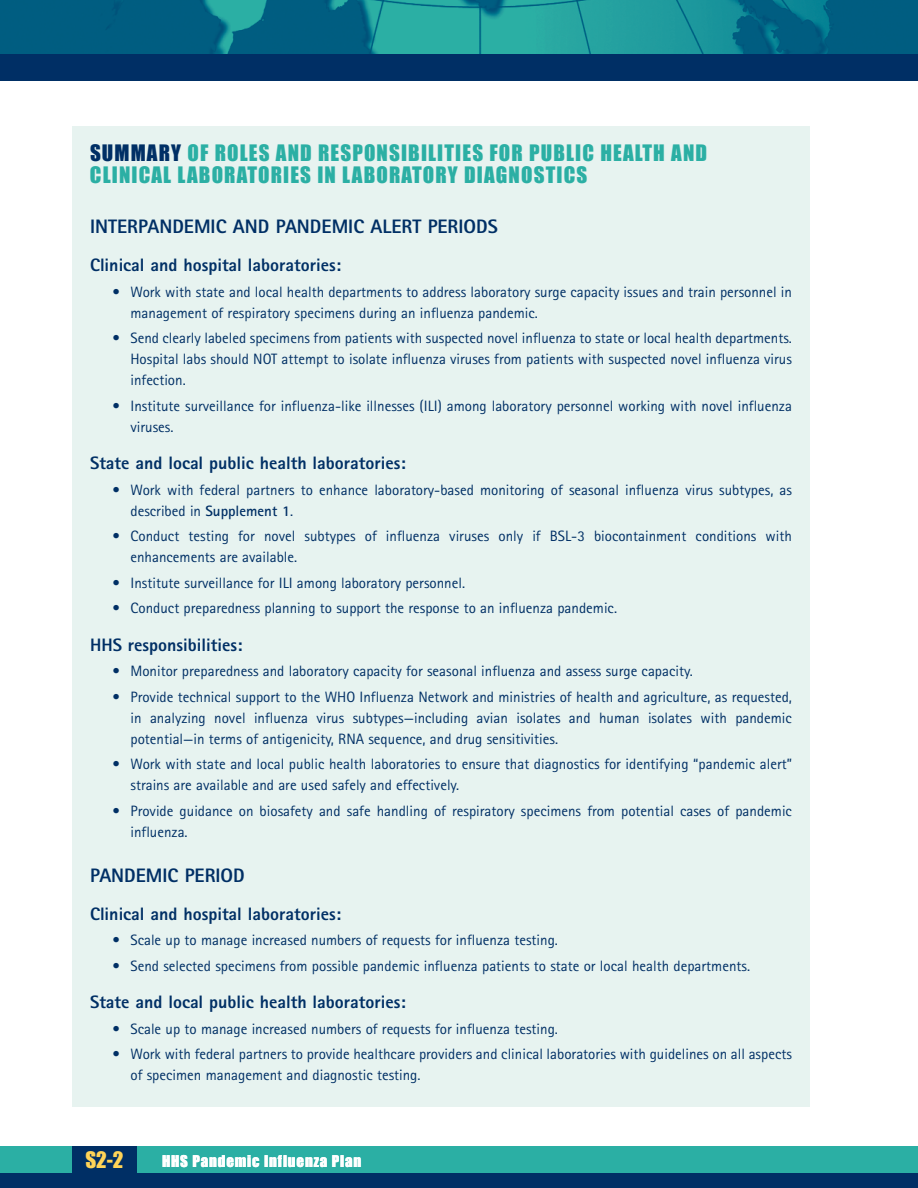
<style>
.page{position:relative;width:918px;height:1188px;background:#fff}
.page>*{position:absolute;margin:0;border:0;box-sizing:border-box;transform-origin:0 0}
.t1{font:21px/22.5px "Impact";letter-spacing:.055em;color:#2bafa4}
.t2{font:21px "Impact";color:#ffd457}
.t3{font:800 19.5px "Rotis Sans Serif";color:#002f65}
.t4{font:800 18px "Rotis Sans Serif";color:#002f65}
.t5{font:15px/21px "Rotis Sans Serif";color:#002f65}
.t6{font:15px "Impact";letter-spacing:.055em;color:#fff}
.s1{color:#002f65}
.s2{font-weight:700}
</style>
<div class="page">
<div style="left:0;top:1173px;width:918px;height:15px;background:#002f65"></div>
<div style="left:0;top:1146px;width:918px;height:27px;background:#2bafa4"></div>
<div style="left:72px;top:1146px;width:65px;height:29px;background:#002f65"></div>
<img style="left:0;top:0;width:918px;height:54px">
<div style="left:0;top:54px;width:918px;height:27px;background:#002f65"></div>
<div style="left:72px;top:126px;width:738px;height:981px;background:#e7f3f0"></div>
<h1 class="t1" style="left:90px;top:143px;width:619px"><span class="s1">SUMMARY</span> OF ROLES AND RESPONSIBILITIES FOR PUBLIC HEALTH AND<br>CLINICAL LABORATORIES IN LABORATORY DIAGNOSTICS</h1>
<h2 class="t3" style="left:90px;top:219px;width:409px">INTERPANDEMIC AND PANDEMIC ALERT PERIODS</h2>
<p class="t4" style="left:90px;top:259px;width:253px">Clinical and hospital laboratories:</p>
<p class="t5" style="left:130px;top:282px;width:663px;text-indent:-18px">• Work with state and local health departments to address laboratory surge capacity issues and train personnel in management of respiratory specimens during an influenza pandemic.</p>
<p class="t5" style="left:130px;top:329px;width:663px;text-align:justify;text-indent:-18px">• Send clearly labeled specimens from patients with suspected novel influenza to state or local health departments.<br>Hospital labs should NOT attempt to isolate influenza viruses from patients with suspected novel influenza virus infection.</p>
<p class="t5" style="left:130px;top:396px;width:663px;text-indent:-18px">• Institute surveillance for influenza-like illnesses (ILI) among laboratory personnel working with novel influenza viruses.</p>
<p class="t4" style="left:90px;top:457px;width:317px">State and local public health laboratories:</p>
<p class="t5" style="left:130px;top:480px;width:663px;text-indent:-18px">• Work with federal partners to enhance laboratory-based monitoring of seasonal influenza virus subtypes, as described in <span class="s2">Supplement 1</span>.</p>
<p class="t5" style="left:130px;top:527px;width:663px;text-indent:-18px">• Conduct testing for novel subtypes of influenza viruses only if BSL-3 biocontainment conditions with enhancements are available.</p>
<p class="t5" style="left:112px;top:573px;width:354px">• Institute surveillance for ILI among laboratory personnel.</p>
<p class="t5" style="left:112px;top:599px;width:506px">• Conduct preparedness planning to support the response to an influenza pandemic.</p>
<p class="t4" style="left:90px;top:638px;width:154px">HHS responsibilities:</p>
<p class="t5" style="left:112px;top:662px;width:582px">• Monitor preparedness and laboratory capacity for seasonal influenza and assess surge capacity.</p>
<p class="t5" style="left:130px;top:687px;width:663px;text-align:justify;text-indent:-18px">• Provide technical support to the WHO Influenza Network and ministries of health and agriculture, as requested, in analyzing novel influenza virus subtypes—including avian isolates and human isolates with pandemic potential—in terms of antigenicity, RNA sequence, and drug sensitivities.</p>
<p class="t5" style="left:130px;top:755px;width:663px;text-indent:-18px">• Work with state and local public health laboratories to ensure that diagnostics for identifying “pandemic alert” strains are available and are used safely and effectively.</p>
<p class="t5" style="left:130px;top:801px;width:663px;text-indent:-18px">• Provide guidance on biosafety and safe handling of respiratory specimens from potential cases of pandemic influenza.</p>
<h2 class="t3" style="left:90px;top:868px;width:156px">PANDEMIC PERIOD</h2>
<p class="t4" style="left:90px;top:907px;width:253px">Clinical and hospital laboratories:</p>
<p class="t5" style="left:112px;top:931px;width:447px">• Scale up to manage increased numbers of requests for influenza testing.</p>
<p class="t5" style="left:112px;top:957px;width:639px">• Send selected specimens from possible pandemic influenza patients to state or local health departments.</p>
<p class="t4" style="left:90px;top:996px;width:317px">State and local public health laboratories:</p>
<p class="t5" style="left:112px;top:1020px;width:447px">• Scale up to manage increased numbers of requests for influenza testing.</p>
<p class="t5" style="left:130px;top:1045px;width:663px;text-indent:-18px">• Work with federal partners to provide healthcare providers and clinical laboratories with guidelines on all aspects of specimen management and diagnostic testing.</p>
<h1 class="t2" style="left:85px;top:1153px;width:40px">S2-2</h1>
<p class="t6" style="left:162px;top:1156px;width:201px">HHS Pandemic Influenza Plan</p>
</div>
